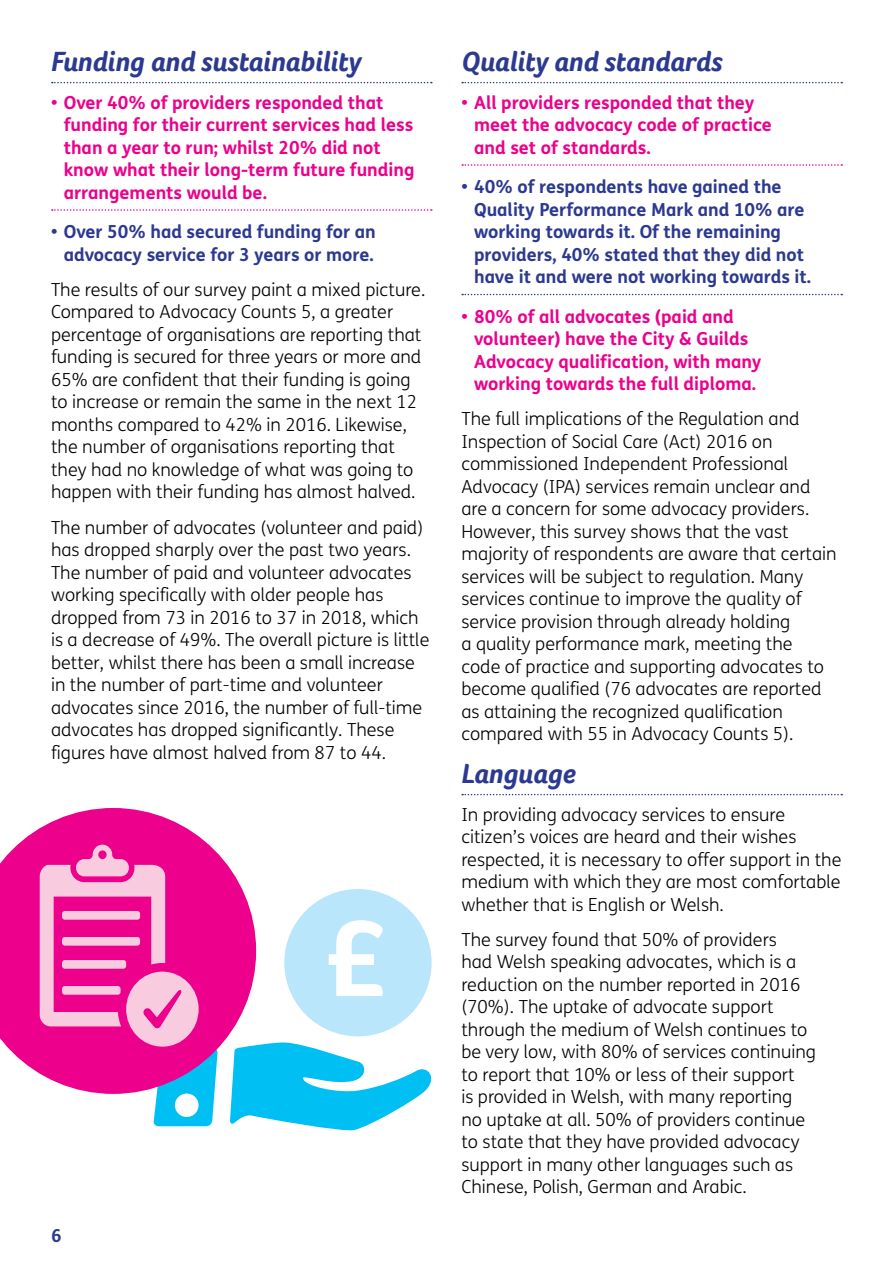
<style>
.page{position:relative;width:893px;height:1263px;background:#fff}
.page>*{position:absolute;margin:0;border:0;box-sizing:border-box;transform-origin:0 0}
.t1{font:italic 700 28.5px "Foco Age UK";color:#2b3990}
.t2{font:300 18px/22.5px "FS Me";color:#000}
.t3{font:700 18px/22.5px "FS Me";color:#ec008c}
.t4{font:700 18px/22.5px "FS Me";color:#2b3990;text-align:center}
.t5{font:700 17.85px "FS Me";color:#2b3990}
</style>
<div class="page">
<svg style="left:52px;top:82px;width:380px;height:1px"></svg>
<svg style="left:52px;top:209px;width:380px;height:2px"></svg>
<svg style="left:462px;top:82px;width:380px;height:1px"></svg>
<svg style="left:462px;top:164px;width:380px;height:2px"></svg>
<svg style="left:462px;top:294px;width:380px;height:1px"></svg>
<svg style="left:462px;top:794px;width:380px;height:1px"></svg>
<svg style="left:230px;top:1042px;width:202px;height:89px"></svg>
<svg style="left:284px;top:889px;width:148px;height:147px"></svg>
<svg style="left:0;top:808px;width:256px;height:286px;fill:#ec008c"></svg>
<svg style="left:40px;top:845px;width:178px;height:281px;background:#e45cb3"></svg>
<h1 class="t1" style="left:51px;top:45px;width:312px">Funding and sustainability</h1>
<p class="t3" style="left:64px;top:90px;width:352px;text-indent:-13px">• Over 40% of providers responded that funding for their current services had less than a year to run; whilst 20% did not know what their long-term future funding arrangements would be.</p>
<p class="t4" style="left:51px;top:220px;width:326px">• Over 50% had secured funding for an advocacy service for 3 years or more.</p>
<p class="t2" style="left:51px;top:278px;width:376px">The results of our survey paint a mixed picture.<br>Compared to Advocacy Counts 5, a greater percentage of organisations are reporting that funding is secured for three years or more and 65% are confident that their funding is going to increase or remain the same in the next 12 months compared to 42% in 2016. Likewise, the number of organisations reporting that they had no knowledge of what was going to happen with their funding has almost halved.</p>
<p class="t2" style="left:51px;top:516px;width:380px">The number of advocates (volunteer and paid) has dropped sharply over the past two years.<br>The number of paid and volunteer advocates working specifically with older people has dropped from 73 in 2016 to 37 in 2018, which is a decrease of 49%. The overall picture is little better, whilst there has been a small increase in the number of part-time and volunteer advocates since 2016, the number of full-time advocates has dropped significantly. These figures have almost halved from 87 to 44.</p>
<p class="t5" style="left:51px;top:1222px;width:12px">6</p>
<h1 class="t1" style="left:461px;top:45px;width:263px">Quality and standards</h1>
<p class="t3" style="left:474px;top:90px;width:299px;text-indent:-13px">• All providers responded that they meet the advocacy code of practice and set of standards.</p>
<p class="t4" style="left:474px;top:175px;width:338px;text-align:left;text-indent:-13px">• 40% of respondents have gained the Quality Performance Mark and 10% are working towards it. Of the remaining providers, 40% stated that they did not have it and were not working towards it.</p>
<p class="t3" style="left:474px;top:304px;width:289px;text-indent:-13px">• 80% of all advocates (paid and volunteer) have the City &amp; Guilds Advocacy qualification, with many working towards the full diploma.</p>
<p class="t2" style="left:461px;top:407px;width:377px">The full implications of the Regulation and Inspection of Social Care (Act) 2016 on commissioned Independent Professional Advocacy (IPA) services remain unclear and are a concern for some advocacy providers.<br>However, this survey shows that the vast majority of respondents are aware that certain services will be subject to regulation. Many services continue to improve the quality of service provision through already holding<br>a quality performance mark, meeting the<br>code of practice and supporting advocates to become qualified (76 advocates are reported as attaining the recognized qualification compared with 55 in Advocacy Counts 5).</p>
<h1 class="t1" style="left:461px;top:757px;width:116px">Language</h1>
<p class="t2" style="left:461px;top:802px;width:382px">In providing advocacy services to ensure citizen’s voices are heard and their wishes respected, it is necessary to offer support in the medium with which they are most comfortable whether that is English or Welsh.</p>
<p class="t2" style="left:461px;top:928px;width:356px">The survey found that 50% of providers<br>had Welsh speaking advocates, which is a reduction on the number reported in 2016 (70%). The uptake of advocate support through the medium of Welsh continues to be very low, with 80% of services continuing to report that 10% or less of their support<br>is provided in Welsh, with many reporting no uptake at all. 50% of providers continue to state that they have provided advocacy support in many other languages such as Chinese, Polish, German and Arabic.</p>
</div>
